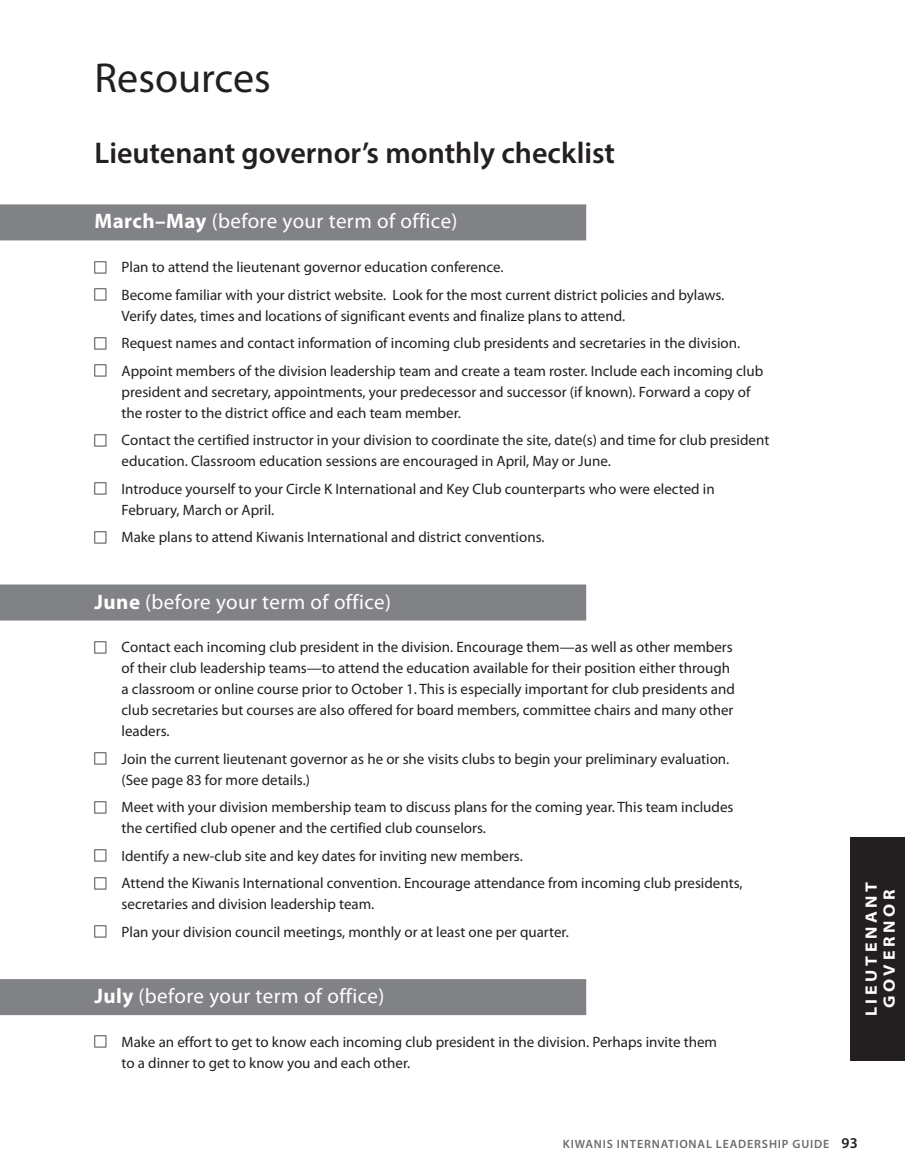
<style>
.page{position:relative;width:905px;height:1175px;background:#fff}
.page>*{position:absolute;margin:0;border:0;box-sizing:border-box;transform-origin:0 0}
.Resources{font:42px "Myriad Pro";color:#231f20}
.LG_head_1{font:600 30px "Myriad Pro";color:#231f20}
.type_in_grey_bars_ri{font:21px "Myriad Pro";letter-spacing:.02em;color:#fff}
.t1{font:700 semi-expanded 16.5px/18px "Myriad Pro";letter-spacing:.22em;color:#fff;text-align:center}
.t2{font:15px/21px "Myriad Pro";color:#231f20}
.t3{font:600 12px "Myriad Pro";letter-spacing:.07em;color:#6c6d70}
.s1{font-weight:700}
.s2{font-size:15px;color:#231f20}
</style>
<div class="page">
<div style="left:850px;top:837px;width:54px;height:223px;background:#231f20"></div>
<div style="left:0;top:204px;width:586px;height:36px;background:#808285"></div>
<div style="left:0;top:584px;width:586px;height:36px;background:#808285"></div>
<div style="left:0;top:979px;width:586px;height:36px;background:#808285"></div>
<p class="Resources" style="left:94px;top:52px;width:178px">Resources</p>
<p class="LG_head_1" style="left:94px;top:134px;width:522px">Lieutenant governor’s monthly checklist</p>
<p class="type_in_grey_bars_ri" style="left:94px;top:208px;width:364px"><span class="s1">March–May</span> (before your term of office)</p>
<p class="t2" style="left:122px;top:256px;width:383px">Plan to attend the lieutenant governor education conference.</p>
<p class="t2" style="left:122px;top:284px;width:604px">Become familiar with your district website. Look for the most current district policies and bylaws.<br>Verify dates, times and locations of significant events and finalize plans to attend.</p>
<p class="t2" style="left:122px;top:332px;width:620px">Request names and contact information of incoming club presidents and secretaries in the division.</p>
<p class="t2" style="left:122px;top:360px;width:643px">Appoint members of the division leadership team and create a team roster. Include each incoming club president and secretary, appointments, your predecessor and successor (if known). Forward a copy of the roster to the district office and each team member.</p>
<p class="t2" style="left:122px;top:429px;width:649px">Contact the certified instructor in your division to coordinate the site, date(s) and time for club president education. Classroom education sessions are encouraged in April, May or June.</p>
<p class="t2" style="left:122px;top:478px;width:594px">Introduce yourself to your Circle K International and Key Club counterparts who were elected in<br>February, March or April.</p>
<p class="t2" style="left:122px;top:526px;width:424px">Make plans to attend Kiwanis International and district conventions.</p>
<p class="type_in_grey_bars_ri" style="left:94px;top:588px;width:298px"><span class="s1">June</span> (before your term of office)</p>
<p class="t2" style="left:122px;top:636px;width:615px">Contact each incoming club president in the division. Encourage them—as well as other members of their club leadership teams—to attend the education available for their position either through a classroom or online course prior to October 1. This is especially important for club presidents and club secretaries but courses are also offered for board members, committee chairs and many other leaders.</p>
<p class="t2" style="left:122px;top:748px;width:609px">Join the current lieutenant governor as he or she visits clubs to begin your preliminary evaluation. (See page 83 for more details.)</p>
<p class="t2" style="left:122px;top:796px;width:613px">Meet with your division membership team to discuss plans for the coming year. This team includes the certified club opener and the certified club counselors.</p>
<p class="t2" style="left:122px;top:845px;width:403px">Identify a new-club site and key dates for inviting new members.</p>
<p class="t2" style="left:122px;top:872px;width:622px">Attend the Kiwanis International convention. Encourage attendance from incoming club presidents, secretaries and division leadership team.</p>
<p class="t2" style="left:122px;top:921px;width:449px">Plan your division council meetings, monthly or at least one per quarter.</p>
<p class="type_in_grey_bars_ri" style="left:94px;top:983px;width:291px"><span class="s1">July</span> (before your term of office)</p>
<p class="t2" style="left:122px;top:1031px;width:597px">Make an effort to get to know each incoming club president in the division. Perhaps invite them to a dinner to get to know you and each other.</p>
<p class="t1" style="left:861px;top:1016px;width:136px;rotate:-90deg">LIEUTENANT<br>GOVERNOR</p>
<p class="t3" style="left:563px;top:1136px;width:296px">KIWANIS INTERNATIONAL LEADERSHIP GUIDE <span class="s2">93</span></p>
</div>
